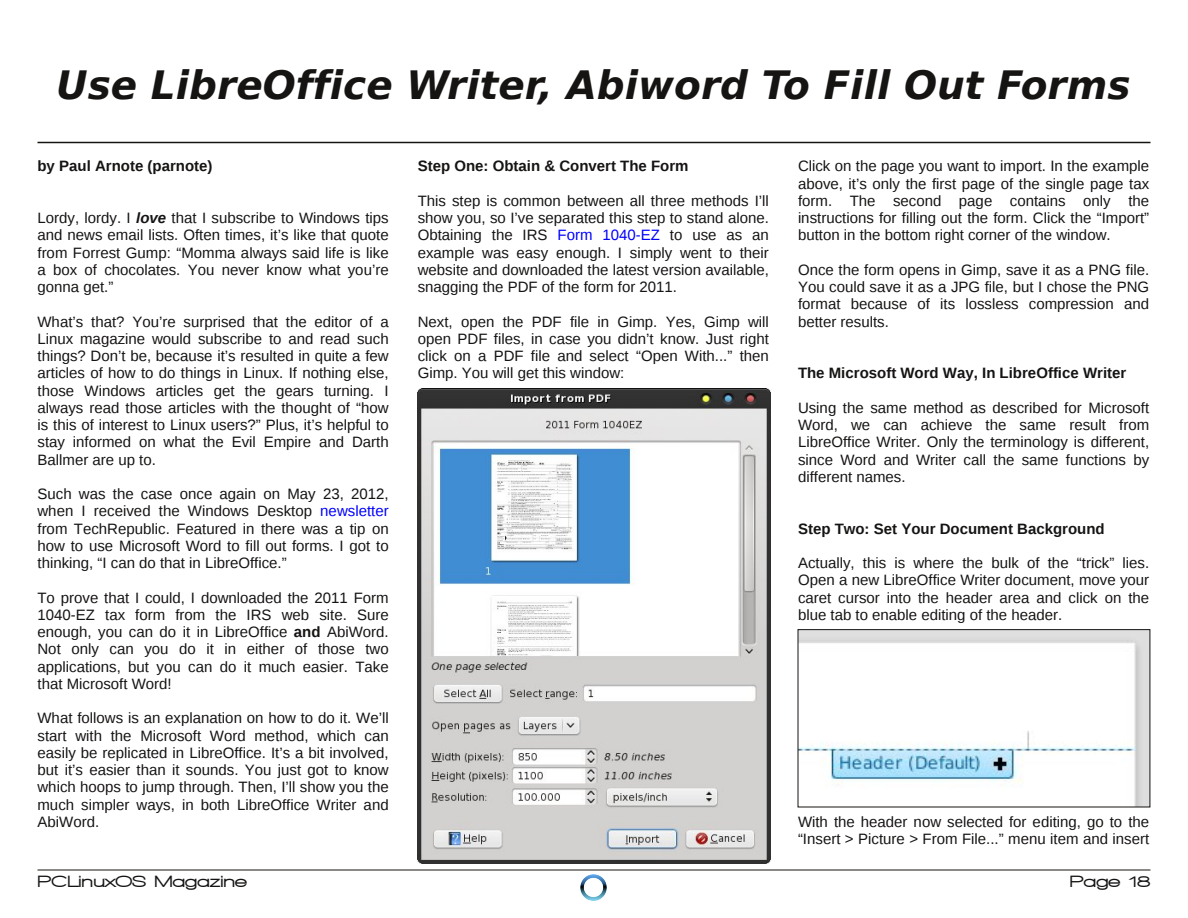
<style>
.page{position:relative;width:1188px;height:918px;background:#fff}
.page>*{position:absolute;margin:0;border:0;box-sizing:border-box;transform-origin:0 0}
.t1{font:italic 700 39px "Bitstream Vera Sans";color:#161413}
.t2{font:900 16.5px "Walkway Expand";color:#161413}
.t3{font:15px/17.2px "Liberation Sans";color:#161413;text-align:justify}
.t4{font:700 15px "Liberation Sans";color:#161413}
.s1{font-weight:700;font-style:italic}
.s2{color:#00f}
.s3{font-weight:700}
</style>
<div class="page">
<hr style="left:38px;top:142px;width:1112px;height:1px;background:#161413">
<hr style="left:38px;top:870px;width:1112px;height:1px;background:#161413">
<img style="left:580px;top:874px;width:27px;height:27px">
<img style="left:418px;top:388px;width:352px;height:475px">
<img style="left:800px;top:632px;width:348px;height:173px">
<h1 class="t1" style="left:56px;top:62px;width:1076px">Use LibreOffice Writer, Abiword To Fill Out Forms</h1>
<p class="t4" style="left:38px;top:157px;width:177px">by Paul Arnote (parnote)</p>
<p class="t3" style="left:38px;top:209px;width:353px">Lordy, lordy. I <span class="s1">love</span> that I subscribe to Windows tips and news email lists. Often times, it’s like that quote from Forrest Gump: “Momma always said life is like a box of chocolates. You never know what you’re gonna get.”</p>
<p class="t3" style="left:38px;top:313px;width:353px">What’s that? You’re surprised that the editor of a Linux magazine would subscribe to and read such things? Don’t be, because it’s resulted in quite a few articles of how to do things in Linux. If nothing else, those Windows articles get the gears turning. I always read those articles with the thought of “how is this of interest to Linux users?” Plus, it’s helpful to stay informed on what the Evil Empire and Darth Ballmer are up to.</p>
<p class="t3" style="left:38px;top:485px;width:353px">Such was the case once again on May 23, 2012, when I received the Windows Desktop <span class="s2">newsletter </span>from TechRepublic. Featured in there was a tip on how to use Microsoft Word to fill out forms. I got to thinking, “I can do that in LibreOffice.”</p>
<p class="t3" style="left:38px;top:589px;width:353px">To prove that I could, I downloaded the 2011 Form 1040-EZ tax form from the IRS web site. Sure enough, you can do it in LibreOffice <span class="s3">and</span> AbiWord.<br>Not only can you do it in either of those two applications, but you can do it much easier. Take that Microsoft Word!</p>
<p class="t3" style="left:38px;top:710px;width:353px">What follows is an explanation on how to do it. We’ll start with the Microsoft Word method, which can easily be replicated in LibreOffice. It’s a bit involved, but it’s easier than it sounds. You just got to know which hoops to jump through. Then, I’ll show you the much simpler ways, in both LibreOffice Writer and AbiWord.</p>
<p class="t4" style="left:418px;top:157px;width:272px">Step One: Obtain &amp; Convert The Form</p>
<p class="t3" style="left:418px;top:192px;width:353px">This step is common between all three methods I’ll show you, so I’ve separated this step to stand alone.<br>Obtaining the IRS <span class="s2">Form 1040-EZ</span> to use as an example was easy enough. I simply went to their website and downloaded the latest version available, snagging the PDF of the form for 2011.</p>
<p class="t3" style="left:418px;top:313px;width:353px">Next, open the PDF file in Gimp. Yes, Gimp will open PDF files, in case you didn’t know. Just right click on a PDF file and select “Open With...” then Gimp. You will get this window:</p>
<p class="t3" style="left:798px;top:158px;width:353px">Click on the page you want to import. In the example above, it’s only the first page of the single page tax form. The second page contains only the instructions for filling out the form. Click the “Import” button in the bottom right corner of the window.</p>
<p class="t3" style="left:798px;top:261px;width:353px">Once the form opens in Gimp, save it as a PNG file.<br>You could save it as a JPG file, but I chose the PNG format because of its lossless compression and better results.</p>
<p class="t4" style="left:798px;top:364px;width:330px">The Microsoft Word Way, In LibreOffice Writer</p>
<p class="t3" style="left:798px;top:399px;width:353px">Using the same method as described for Microsoft Word, we can achieve the same result from LibreOffice Writer. Only the terminology is different, since Word and Writer call the same functions by different names.</p>
<p class="t4" style="left:798px;top:520px;width:308px">Step Two: Set Your Document Background</p>
<p class="t3" style="left:798px;top:554px;width:353px">Actually, this is where the bulk of the “trick” lies.<br>Open a new LibreOffice Writer document, move your caret cursor into the header area and click on the blue tab to enable editing of the header.</p>
<p class="t3" style="left:798px;top:813px;width:353px">With the header now selected for editing, go to the “Insert &gt; Picture &gt; From File...” menu item and insert</p>
<p class="t2" style="left:38px;top:873px;width:211px">PCLinuxOS Magazine</p>
<p class="t2" style="left:1070px;top:873px;width:82px">Page 18</p>
</div>
